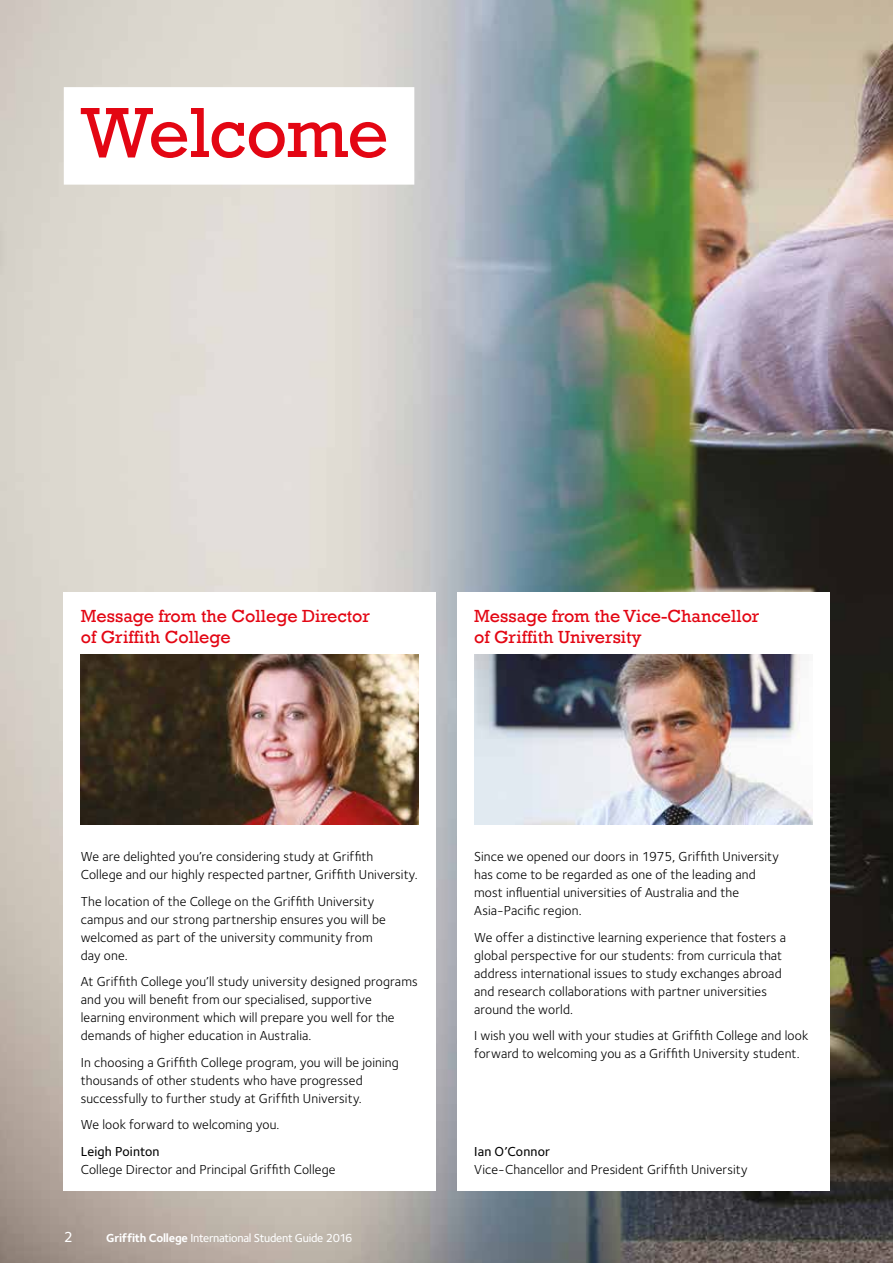
<style>
.page{position:relative;width:893px;height:1263px;background:#fff}
.page>*{position:absolute;margin:0;border:0;box-sizing:border-box;transform-origin:0 0}
.t1{font:72.15px "Rockwell";letter-spacing:-.015em;color:#e30613}
.t2{font:18px/21.6px "Rockwell";color:#e30613}
.t3{font:500 15px "Foundry Sterling";color:#fff}
.t4{font:13.5px/18px "Foundry Sterling";letter-spacing:.01em;color:#000}
.t5{font:500 13.5px "Foundry Sterling";letter-spacing:.01em;color:#000}
.t6{font:500 12px "Foundry Sterling";letter-spacing:-.02em;color:#fff}
.s1{font-weight:700}
</style>
<div class="page">
<img style="left:0;top:0;width:893px;height:1263px">
<div style="left:64px;top:87px;width:350px;height:98px;background:#fff"></div>
<div style="left:64px;top:592px;width:372px;height:599px;background:#fff"></div>
<img style="left:81px;top:654px;width:338px;height:170px">
<div style="left:457px;top:592px;width:372px;height:599px;background:#fff"></div>
<img style="left:474px;top:654px;width:338px;height:170px">
<h1 class="t1" style="left:81px;top:91px;width:309px">Welcome</h1>
<h2 class="t2" style="left:81px;top:605px;width:291px">Message from the College Director of Griffith College</h2>
<h2 class="t2" style="left:474px;top:605px;width:287px">Message from the Vice-Chancellor of Griffith University</h2>
<p class="t4" style="left:81px;top:847px;width:339px">We are delighted you’re considering study at Griffith<br>College and our highly respected partner, Griffith University.</p>
<p class="t4" style="left:81px;top:892px;width:307px">The location of the College on the Griffith University campus and our strong partnership ensures you will be welcomed as part of the university community from day one.</p>
<p class="t4" style="left:81px;top:972px;width:338px">At Griffith College you’ll study university designed programs and you will benefit from our specialised, supportive learning environment which will prepare you well for the demands of higher education in Australia.</p>
<p class="t4" style="left:81px;top:1053px;width:320px">In choosing a Griffith College program, you will be joining thousands of other students who have progressed successfully to further study at Griffith University.</p>
<p class="t4" style="left:81px;top:1115px;width:200px">We look forward to welcoming you.</p>
<p class="t5" style="left:81px;top:1143px;width:80px">Leigh Pointon</p>
<p class="t4" style="left:81px;top:1160px;width:256px">College Director and Principal Griffith College</p>
<p class="t3" style="left:64px;top:1228px;width:11px">2</p>
<p class="t6" style="left:106px;top:1231px;width:248px"><span class="s1">Griffith College</span> International Student Guide 2016</p>
<p class="t4" style="left:474px;top:847px;width:306px">Since we opened our doors in 1975, Griffith University has come to be regarded as one of the leading and most influential universities of Australia and the Asia‑Pacific region.</p>
<p class="t4" style="left:474px;top:928px;width:313px">We offer a distinctive learning experience that fosters a global perspective for our students: from curricula that address international issues to study exchanges abroad and research collaborations with partner universities around the world.</p>
<p class="t4" style="left:474px;top:1026px;width:336px">I wish you well with your studies at Griffith College and look forward to welcoming you as a Griffith University student.</p>
<p class="t5" style="left:474px;top:1143px;width:78px">Ian O’Connor</p>
<p class="t4" style="left:474px;top:1160px;width:275px">Vice- Chancellor and President Griffith University</p>
</div>
